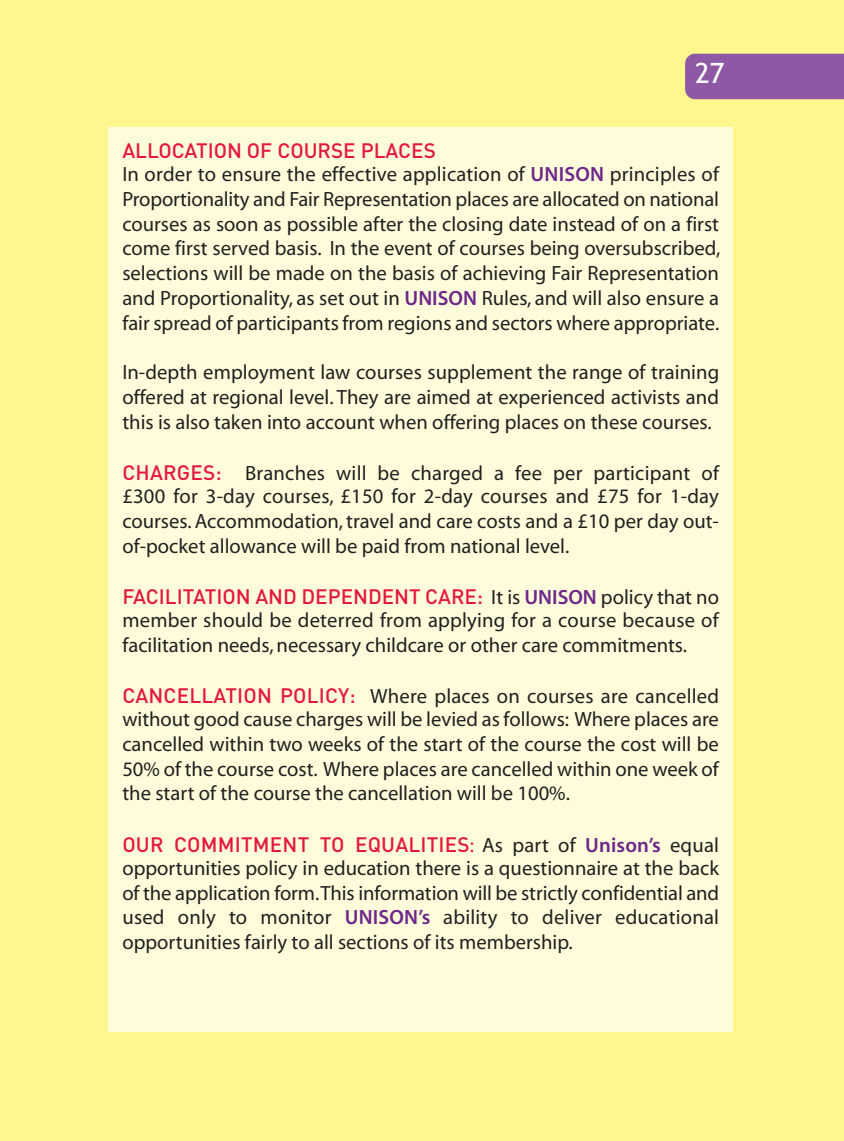
<style>
.page{position:relative;width:844px;height:1141px;background:#fff}
.page>*{position:absolute;margin:0;border:0;box-sizing:border-box;transform-origin:0 0}
.t1{font:28px "Trebuchet MS";color:#fff}
.t2{font:20.65px/24.8px "Myriad MM 400 wt 600 wd";color:#231f20;text-align:justify}
.t3{font:500 20.65px "DIN";color:#e4183e}
.s1{font-family:"Myriad MM 565 wt 600 wd";color:#6c2789}
.s2{font-family:"DIN";font-weight:500;color:#e4183e}
.s3{font-family:"Myriad MM 400 wt 600 wd";font-weight:400;color:#231f20}
.s4{font-family:"Myriad MM 565 wt 600 wd";font-weight:400;color:#6c2789}
.s5{font-family:"Myriad MM 400 wt 600 wd";font-weight:400}
</style>
<div class="page">
<div style="left:0;top:0;width:843px;height:1141px;background:#fff68d"></div>
<div style="left:685px;top:54px;width:158px;height:45px;background:#8e58a4"></div>
<div style="left:108px;top:128px;width:624px;height:904px;background:#fffcdc"></div>
<h1 class="t1" style="left:694px;top:57px;width:31px">27</h1>
<p class="t3" style="left:122px;top:139px;width:315px">ALLOCATION OF COURSE PLACES</p>
<p class="t2" style="left:122px;top:163px;width:599px">In order to ensure the effective application of <span class="s1">UNISON</span> principles of Proportionality and Fair Representation places are allocated on national courses as soon as possible after the closing date instead of on a first come first served basis. In the event of courses being oversubscribed, selections will be made on the basis of achieving Fair Representation and Proportionality, as set out in <span class="s1">UNISON</span> Rules, and will also ensure a fair spread of participants from regions and sectors where appropriate.</p>
<p class="t2" style="left:122px;top:362px;width:598px">In-depth employment law courses supplement the range of training offered at regional level. They are aimed at experienced activists and this is also taken into account when offering places on these courses.</p>
<p class="t2" style="left:122px;top:463px;width:598px;line-height:24.2px"><span class="s2">CHARGES:</span> Branches will be charged a fee per participant of £300 for 3-day courses, £150 for 2-day courses and £75 for 1-day courses. Accommodation, travel and care costs and a £10 per day out&shy;of-pocket allowance will be paid from national level.</p>
<p class="t3" style="left:122px;top:585px;width:598px">FACILITATION AND DEPENDENT CARE: <span class="s3">It is</span> <span class="s4">UNISON</span> <span class="s3">policy that no</span></p>
<p class="t2" style="left:122px;top:609px;width:598px">member should be deterred from applying for a course because of facilitation needs, necessary childcare or other care commitments.</p>
<p class="t2" style="left:122px;top:686px;width:598px;line-height:24.3px"><span class="s2">CANCELLATION POLICY:</span> Where places on courses are cancelled without good cause charges will be levied as follows: Where places are cancelled within two weeks of the start of the course the cost will be 50% of the course cost. Where places are cancelled within one week of the start of the course the cancellation will be 100%.</p>
<p class="t3" style="left:122px;top:832px;width:598px">OUR COMMITMENT TO EQUALITIES<span class="s5">:</span> <span class="s3">As part of</span> <span class="s4">Unison’s</span> <span class="s3">equal</span></p>
<p class="t2" style="left:122px;top:857px;width:598px">opportunities policy in education there is a questionnaire at the back of the application form. This information will be strictly confidential and used only to monitor <span class="s1">UNISON’s</span> ability to deliver educational opportunities fairly to all sections of its membership.</p>
</div>
